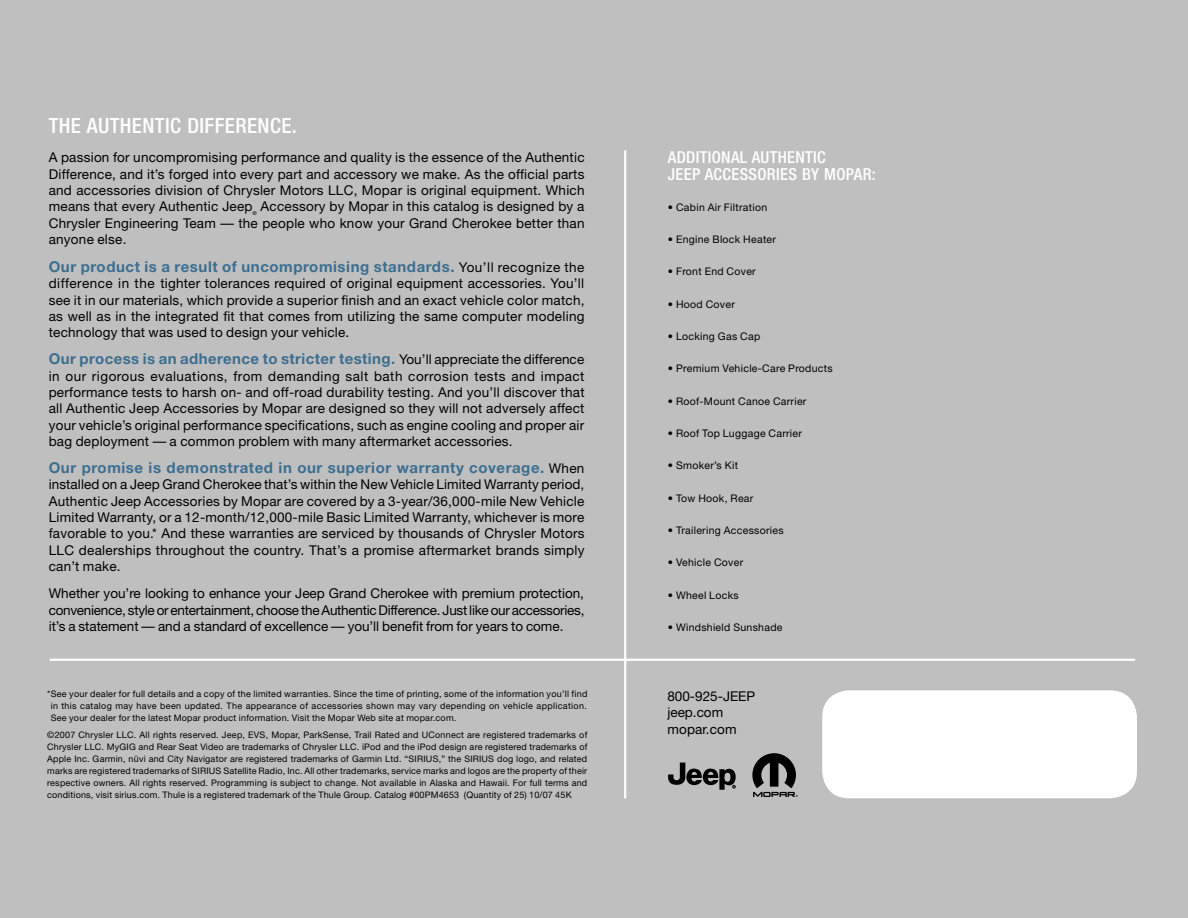
<style>
.page{position:relative;width:1188px;height:918px;background:#bfbfc0}
.page>*{position:absolute;margin:0;border:0;box-sizing:border-box;transform-origin:0 0}
.t1{font:500 condensed 21px "Helvetica Neue";letter-spacing:.02em;color:#fff}
.t2{font:500 condensed 16.5px/16.5px "Helvetica Neue";letter-spacing:.02em;color:#fff}
.t3{font:700 15px "Helvetica Neue";letter-spacing:.04em;color:#3b6e8f}
.t4{font:13.5px/16.4px "Helvetica Neue";letter-spacing:.02em;color:#000;text-align:justify}
.t5{font:13.5px/16.5px "Helvetica Neue";color:#000}
.t6{font:10.5px "Helvetica Neue";letter-spacing:.03em;color:#000}
.t7{font:9px/12.1px "Helvetica Neue";letter-spacing:.02em;color:#000;text-align:justify}
.t8{font:5.4px "Helvetica Neue";color:#000}
.s1{font-weight:400;font-size:13.5px;color:#000}
</style>
<div class="page">
<svg style="left:752px;top:753px;width:46px;height:44px"></svg>
<svg style="left:668px;top:763px;width:68px;height:27px"></svg>
<div style="left:822px;top:690px;width:315px;height:108px;background:#fff;border-radius:27px"></div>
<hr style="left:50px;top:659px;width:1085px;height:2px;background:#fff">
<hr style="left:624px;top:150px;width:2px;height:648px;background:#fff">
<h1 class="t1" style="left:49px;top:113px;width:12px">THE</h1>
<h1 class="t1" style="left:87px;top:113px;width:34px">AUTHENTI</h1>
<h1 class="t1" style="left:170px;top:113px;width:67px">C DI FFEREN</h1>
<h1 class="t1" style="left:270px;top:113px;width:28px">CE.</h1>
<p class="t4" style="left:49px;top:149px;width:537px">A passion for uncompromising performance and quality is the essence of the Authentic Difference, and it’s forged into every part and accessory we make. As the official parts and accessories division of Chrysler Motors LLC, Mopar is original equipment. Which means that every Authentic Jeep</p>
<p class="t8" style="left:253px;top:210px;width:6px">®</p>
<p class="t4" style="left:49px;top:198px;width:537px;text-indent:212px">Accessory by Mopar in this catalog is designed by a Chrysler Engineering Team — the people who know your Grand Cherokee better than anyone else.</p>
<p class="t3" style="left:49px;top:257px;width:537px">Our product is a result of uncompromising standards. <span class="s1">You’ll recognize the</span></p>
<p class="t4" style="left:49px;top:275px;width:537px">difference in the tighter tolerances required of original equipment accessories. You’ll see it in our materials, which provide a superior finish and an exact vehicle color match, as well as in the integrated fit that comes from utilizing the same computer modeling technology that was used to design your vehicle.</p>
<p class="t3" style="left:49px;top:350px;width:537px">Our process is an adherence to stricter testing. <span class="s1">You’ll appreciate the difference</span></p>
<p class="t4" style="left:49px;top:368px;width:537px">in our rigorous evaluations, from demanding salt bath corrosion tests and impact performance tests to harsh on- and off-road durability testing. And you’ll discover that all Authentic Jeep Accessories by Mopar are designed so they will not adversely affect your vehicle’s original performance specifications, such as engine cooling and proper air bag deployment — a common problem with many aftermarket accessories.</p>
<p class="t3" style="left:49px;top:459px;width:537px">Our promise is demonstrated in our superior warranty coverage. <span class="s1">When</span></p>
<p class="t4" style="left:49px;top:476px;width:537px">installed on a Jeep Grand Cherokee that’s within the New Vehicle Limited Warranty period, Authentic Jeep Accessories by Mopar are covered by a 3-year/36,000-mile New Vehicle Limited Warranty, or a 12-month/12,000-mile Basic Limited Warranty, whichever is more favorable to you.* And these warranties are serviced by thousands of Chrysler Motors LLC dealerships throughout the country. That’s a promise aftermarket brands simply can’t make.</p>
<p class="t4" style="left:49px;top:585px;width:537px">Whether you’re looking to enhance your Jeep Grand Cherokee with premium protection, convenience, style or entertainment, choose the Authentic Difference. Just like our accessories, it’s a statement — and a standard of excellence — you’ll benefit from for years to come.</p>
<p class="t7" style="left:51px;top:688px;width:538px;text-indent:-3px">*See your dealer for full details and a copy of the limited warranties. Since the time of printing, some of the information you’ll find in this catalog may have been updated. The appearance of accessories shown may vary depending on vehicle application.<br>See your dealer for the latest Mopar product information. Visit the Mopar Web site at mopar.com.</p>
<p class="t7" style="left:47px;top:729px;width:542px">©2007 Chrysler LLC. All rights reserved. Jeep, EVS, Mopar, ParkSense, Trail Rated and UConnect are registered trademarks of Chrysler LLC. MyGIG and Rear Seat Video are trademarks of Chrysler LLC. iPod and the iPod design are registered trademarks of Apple Inc. Garmin, nüvi and City Navigator are registered trademarks of Garmin Ltd. “Si rius,” the SIRIUS dog logo, and related marks are registered trademarks of Si rius</p>
<p class="t7" style="left:47px;top:765px;width:542px;text-indent:176px">Satellite Radio, Inc. All other trademarks, service marks and logos are the property of their respective owners. All rights reserved. Programming is subject to change. Not available in Alaska and H awaii. For full terms and conditions, visit sirius.com. Thule is a registered trademark of the Thule Group. Catalog #00PM4653 (Quantity of 25) 10/07 45K</p>
<p class="t2" style="left:668px;top:149px;width:210px">ADDITIONAL AUTHENTIC<br>JEEP ACCESSORIES BY MOPAR:</p>
<p class="t6" style="left:668px;top:201px;width:101px">• Cabin Air Filtration</p>
<p class="t6" style="left:668px;top:233px;width:110px">• Engine Block Heater</p>
<p class="t6" style="left:668px;top:265px;width:89px">• Front End Cover</p>
<p class="t6" style="left:668px;top:298px;width:69px">• Hood Cover</p>
<p class="t6" style="left:668px;top:330px;width:94px">• Locking Gas Cap</p>
<p class="t6" style="left:668px;top:362px;width:166px">• Premium Vehicle-Care Products</p>
<p class="t6" style="left:668px;top:395px;width:140px">• Roof-Mount Canoe Carrier</p>
<p class="t6" style="left:668px;top:427px;width:136px">• Roof Top Luggage Carrier</p>
<p class="t6" style="left:668px;top:459px;width:72px">• Smoker’s Kit</p>
<p class="t6" style="left:668px;top:492px;width:87px">• Tow Hook, Rear</p>
<p class="t6" style="left:668px;top:524px;width:117px">• Trailering Accessories</p>
<p class="t6" style="left:668px;top:556px;width:77px">• Vehicle Cover</p>
<p class="t6" style="left:668px;top:589px;width:72px">• Wheel Locks</p>
<p class="t6" style="left:668px;top:621px;width:116px">• Windshield Sunshade</p>
<p class="t5" style="left:667px;top:688px;width:72px">800-925-JEEP jeep.com mopar.com</p>
</div>
